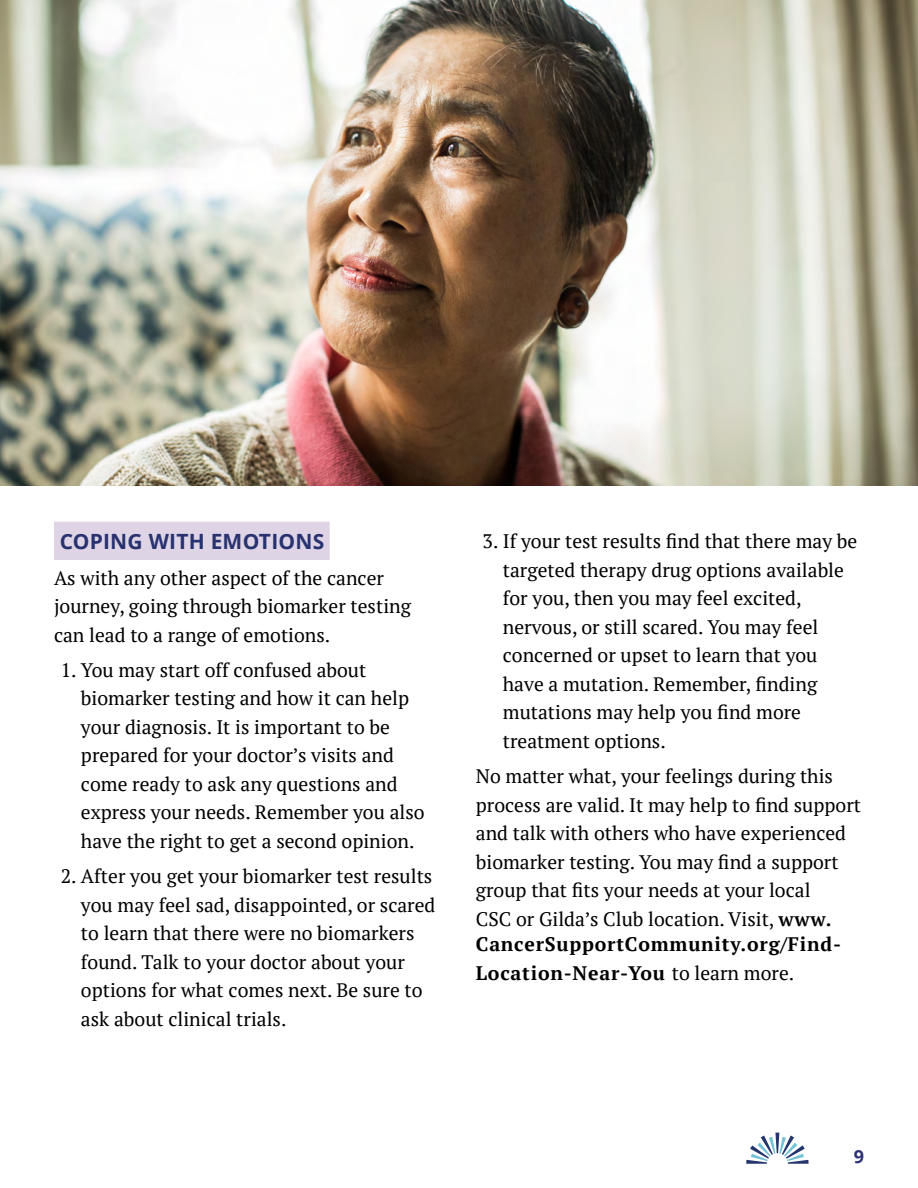
<style>
.page{position:relative;width:918px;height:1188px;background:#fff}
.page>*{position:absolute;margin:0;border:0;box-sizing:border-box;transform-origin:0 0}
.t1{font:700 21px "Open Sans";letter-spacing:.01em;color:#28326f}
.t2{font:19.5px/28.5px "PT Serif";color:#000}
.t3{font:700 19.5px/28.5px "PT Serif";letter-spacing:.04em;color:#000}
.t4{font:700 18px "Open Sans";color:#2a3070}
.s1{font-weight:700}
.s2{font-weight:400}
</style>
<div class="page">
<svg style="left:746px;top:1133px;width:63px;height:31px"></svg>
<div style="left:54px;top:522px;width:276px;height:38px;background:#ded4e6"></div>
<img style="left:0;top:0;width:918px;height:486px">
<p class="t1" style="left:60px;top:527px;width:266px">COPING WITH EMOTIONS</p>
<p class="t2" style="left:54px;top:563px;width:359px">As with any other aspect of the cancer journey, going through biomarker testing can lead to a range of emotions.</p>
<p class="t2" style="left:81px;top:655px;width:345px;text-indent:-20px">1. You may start off confused about biomarker testing and how it can help your diagnosis. It is important to be prepared for your doctor’s visits and come ready to ask any questions and express your needs. Remember you also have the right to get a second opinion.</p>
<p class="t2" style="left:81px;top:862px;width:356px;text-indent:-20px">2. After you get your biomarker test results you may feel sad, disappointed, or scared to learn that there were no biomarkers found. Talk to your doctor about your options for what comes next. Be sure to ask about clinical trials.</p>
<p class="t2" style="left:503px;top:527px;width:356px;text-indent:-20px">3. If your test results find that there may be targeted therapy drug options available for you, then you may feel excited, nervous, or still scared. You may feel concerned or upset to learn that you have a mutation. Remember, finding mutations may help you find more treatment options.</p>
<p class="t2" style="left:476px;top:762px;width:387px">No matter what, your feelings during this process are valid. It may help to find support and talk with others who have experienced biomarker testing. You may find a support group that fits your needs at your local<br>CSC or Gilda’s Club location. Visit, <span class="s1">www.</span></p>
<p class="t3" style="left:476px;top:930px;width:367px">CancerSupportCommunity.org/Find-<br>Location-Near-You <span class="s2">to learn more.</span></p>
<p class="t4" style="left:854px;top:1144px;width:12px">9</p>
</div>
